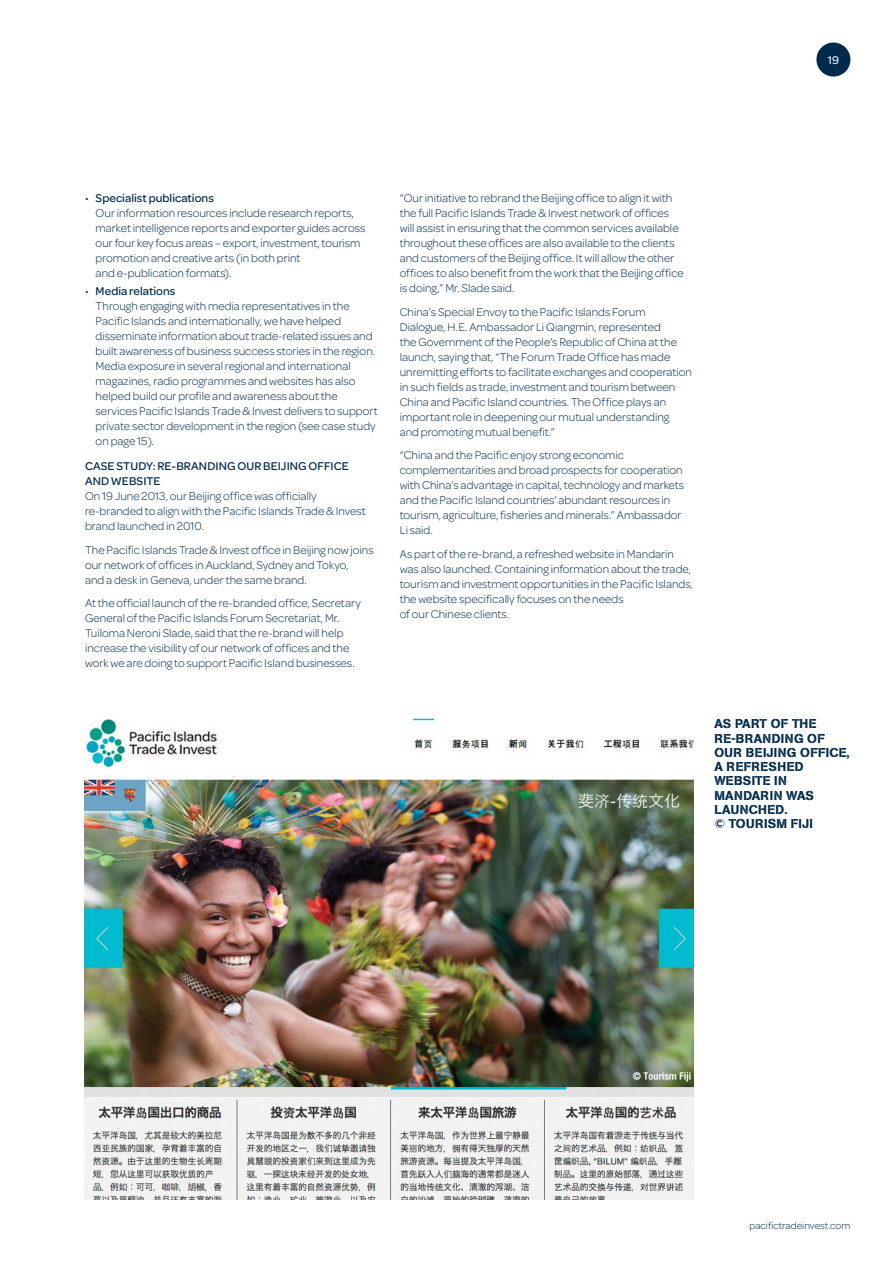
<style>
.page{position:relative;width:893px;height:1263px;background:#fff}
.page>*{position:absolute;margin:0;border:0;box-sizing:border-box;transform-origin:0 0}
.t1{font:12.75px/14.2px "AG Book Stencil";letter-spacing:.02em;color:#002a4b}
.t2{font:300 12px/15px "Omnes";color:#002a4b}
.t3{font:500 12px/15px "Omnes";letter-spacing:.01em;color:#002a4b}
.t4{font:500 12px "Omnes";color:#d5eef4}
.t5{font:300 10.5px "Omnes";color:#002a4b}
.s1{font-weight:500}
</style>
<div class="page">
<div style="left:816px;top:43px;width:34px;height:34px;background:#002a4b;border-radius:50%"></div>
<img style="left:85px;top:719px;width:608px;height:480px">
<p class="t4" style="left:828px;top:54px;width:13px">19</p>
<p class="t2" style="left:96px;top:191px;width:271px;text-indent:-11px">• <span class="s1">Specialist publications<br></span>Our information resources include research reports, market intelligence reports and exporter guides across our four key focus areas – export, investment, tourism promotion and creative arts (in both print<br>and e-publication formats).</p>
<p class="t2" style="left:96px;top:283px;width:283px;text-indent:-11px">• <span class="s1">Media relations<br></span>Through engaging with media representatives in the Pacific Islands and internationally, we have helped disseminate information about trade-related issues and built awareness of business success stories in the region.<br>Media exposure in several regional and international magazines, radio programmes and websites has also helped build our profile and awareness about the services Pacific Islands Trade &amp; Invest delivers to support private sector development in the region (see case study on page 15).</p>
<p class="t3" style="left:85px;top:459px;width:265px">CASE STUDY: RE-BRANDING OUR BEIJING OFFICE<br>AND WEBSITE</p>
<p class="t2" style="left:85px;top:489px;width:282px">On 19 June 2013, our Beijing office was officially re-branded to align with the Pacific Islands Trade &amp; Invest brand launched in 2010.</p>
<p class="t2" style="left:85px;top:542px;width:290px">The Pacific Islands Trade &amp; Invest office in Beijing now joins our network of offices in Auckland, Sydney and Tokyo,<br>and a desk in Geneva, under the same brand.</p>
<p class="t2" style="left:85px;top:596px;width:277px">At the official launch of the re-branded office, Secretary General of the Pacific Islands Forum Secretariat, Mr.<br>Tuiloma Neroni Slade, said that the re-brand will help increase the visibility of our network of offices and the work we are doing to support Pacific Island businesses.</p>
<p class="t2" style="left:400px;top:191px;width:286px">“Our initiative to rebrand the Beijing office to align it with the full Pacific Islands Trade &amp; Invest network of offices will assist in ensuring that the common services available throughout these offices are also available to the clients and customers of the Beijing office. It will allow the other offices to also benefit from the work that the Beijing office is doing,” Mr. Slade said.</p>
<p class="t2" style="left:400px;top:304px;width:294px">China’s Special Envoy to the Pacific Islands Forum Dialogue, H.E. Ambassador Li Qiangmin, represented<br>the Government of the People’s Republic of China at the launch, saying that, “The Forum Trade Office has made unremitting efforts to facilitate exchanges and cooperation in such fields as trade, investment and tourism between China and Pacific Island countries. The Office plays an important role in deepening our mutual understanding<br>and promoting mutual benefit.”</p>
<p class="t2" style="left:400px;top:448px;width:286px">“China and the Pacific enjoy strong economic complementarities and broad prospects for cooperation with China’s advantage in capital, technology and markets and the Pacific Island countries’ abundant resources in tourism, agriculture, fisheries and minerals.” Ambassador Li said.</p>
<p class="t2" style="left:400px;top:546px;width:295px">As part of the re-brand, a refreshed website in Mandarin was also launched. Containing information about the trade, tourism and investment opportunities in the Pacific Islands, the website specifically focuses on the needs<br>of our Chinese clients.</p>
<p class="t1" style="left:714px;top:717px;width:137px">AS PART OF THE<br>RE-BRANDING OF<br>OUR BEIJING OFFICE,<br>A REFRESHED<br>WEBSITE IN<br>MANDARIN WAS<br>LAUNCHED.<br>© TOURISM FIJI</p>
<p class="t5" style="left:749px;top:1220px;width:103px">pacifictradeinvest.com</p>
</div>
